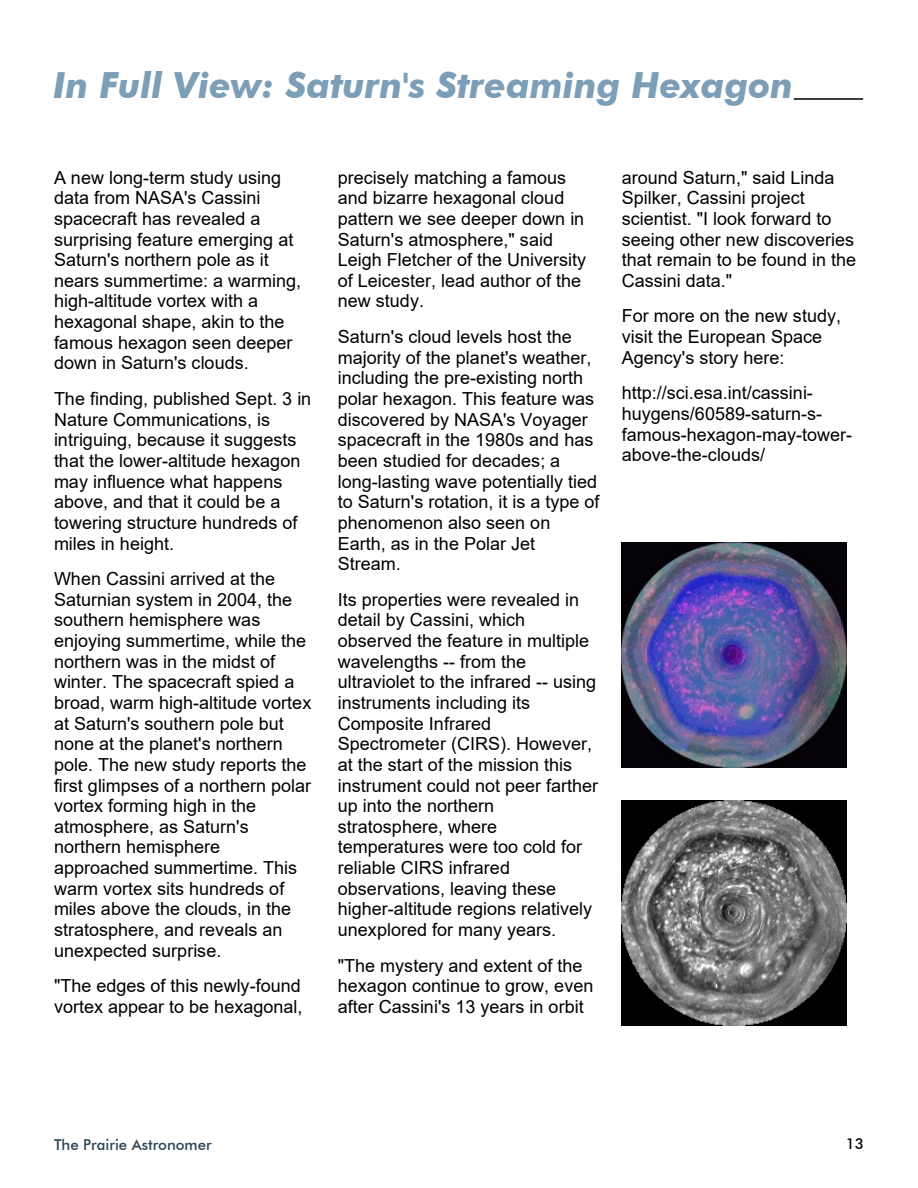
<style>
.page{position:relative;width:918px;height:1188px;background:#fff}
.page>*{position:absolute;margin:0;border:0;box-sizing:border-box;transform-origin:0 0}
.t1{font:italic 700 36px "Futura BT";color:#7c9eb7}
.t2{font:18px/20.7px "Arial";color:#000}
.t3{font:500 15px "Futura BT";color:#2e4556}
.t4{font:500 15px "Futura BT";color:#000}
</style>
<div class="page">
<img style="left:622px;top:542px;width:225px;height:225px">
<img style="left:622px;top:800px;width:225px;height:225px">
<hr style="left:794px;top:98px;width:69px;height:2px;background:#000">
<h1 class="t1" style="left:53px;top:71px;width:742px">In Full View: Saturn's Streaming Hexagon</h1>
<p class="t2" style="left:54px;top:169px;width:249px">A new long-term study using data from NASA's Cassini spacecraft has revealed a surprising feature emerging at<br>Saturn's northern pole as it nears summertime: a warming, high-altitude vortex with a hexagonal shape, akin to the famous hexagon seen deeper down in Saturn's clouds.</p>
<p class="t2" style="left:54px;top:390px;width:259px">The finding, published Sept. 3 in<br>Nature Communications, is intriguing, because it suggests that the lower-altitude hexagon may influence what happens above, and that it could be a towering structure hundreds of miles in height.</p>
<p class="t2" style="left:54px;top:570px;width:259px">When Cassini arrived at the<br>Saturnian system in 2004, the southern hemisphere was enjoying summertime, while the northern was in the midst of winter. The spacecraft spied a broad, warm high-altitude vortex at Saturn's southern pole but none at the planet's northern pole. The new study reports the first glimpses of a northern polar vortex forming high in the atmosphere, as Saturn's northern hemisphere approached summertime. This warm vortex sits hundreds of miles above the clouds, in the stratosphere, and reveals an unexpected surprise.</p>
<p class="t2" style="left:54px;top:977px;width:250px">"The edges of this newly-found vortex appear to be hexagonal,</p>
<p class="t2" style="left:338px;top:169px;width:250px">precisely matching a famous and bizarre hexagonal cloud pattern we see deeper down in<br>Saturn's atmosphere," said<br>Leigh Fletcher of the University of Leicester, lead author of the new study.</p>
<p class="t2" style="left:338px;top:328px;width:263px">Saturn's cloud levels host the majority of the planet's weather, including the pre-existing north polar hexagon. This feature was discovered by NASA's Voyager spacecraft in the 1980s and has been studied for decades; a long-lasting wave potentially tied to Saturn's rotation, it is a type of phenomenon also seen on<br>Earth, as in the Polar Jet<br>Stream.</p>
<p class="t2" style="left:338px;top:591px;width:262px">Its properties were revealed in detail by Cassini, which observed the feature in multiple wavelengths -- from the ultraviolet to the infrared -- using instruments including its<br>Composite Infrared<br>Spectrometer (CIRS). However, at the start of the mission this instrument could not peer farther up into the northern stratosphere, where temperatures were too cold for reliable CIRS infrared observations, leaving these higher-altitude regions relatively unexplored for many years.</p>
<p class="t2" style="left:338px;top:957px;width:257px">"The mystery and extent of the hexagon continue to grow, even after Cassini's 13 years in orbit</p>
<p class="t2" style="left:622px;top:169px;width:236px">around Saturn," said Linda<br>Spilker, Cassini project scientist. "I look forward to seeing other new discoveries that remain to be found in the<br>Cassini data."</p>
<p class="t2" style="left:622px;top:307px;width:221px">For more on the new study, visit the European Space<br>Agency's story here:</p>
<p class="t2" style="left:622px;top:384px;width:232px">http://sci.esa.int/cassini&shy;huygens/60589-saturn-s&shy;famous-hexagon-may-tower&shy;above-the-clouds/</p>
<p class="t3" style="left:54px;top:1138px;width:159px">The Prairie Astronomer</p>
<p class="t4" style="left:846px;top:1138px;width:20px">13</p>
</div>
